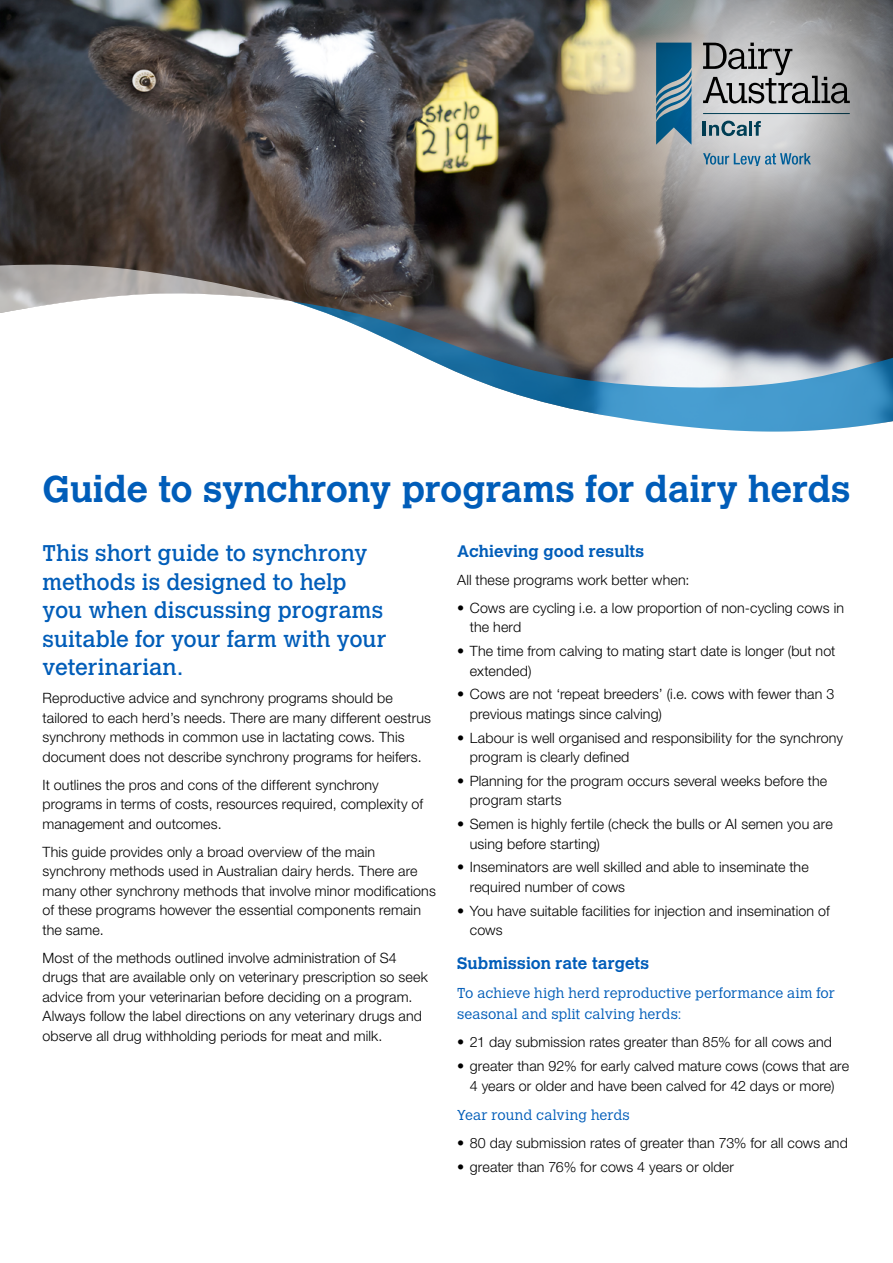
<style>
.page{position:relative;width:893px;height:1263px;background:#fff}
.page>*{position:absolute;margin:0;border:0;box-sizing:border-box;transform-origin:0 0}
.t1{font:700 36.9px "Calvert MT Std";letter-spacing:-.005em;color:#005db9}
.t2{font:22.5px/28.5px "Calvert MT Std";color:#005db9}
.t3{font:700 16.5px "Calvert MT Std";letter-spacing:.005em;color:#005db9}
.t4{font:300 14.25px/19.5px "Helvetica Neue LT Std";letter-spacing:.01em;color:#000}
.t5{font:300 14.25px/21px "Calvert MT Std";letter-spacing:.005em;color:#005db9}
</style>
<div class="page">
<img style="left:0;top:0;width:438px;height:301px">
<svg style="left:291px;top:301px;width:602px;height:131px"></svg>
<svg style="left:0;top:264px;width:291px;height:49px"></svg>
<svg style="left:438px;top:0;width:455px;height:312px"></svg>
<svg style="left:656px;top:43px;width:35px;height:102px"></svg>
<svg style="left:703px;top:43px;width:147px;height:61px"></svg>
<hr style="left:703px;top:113px;width:147px;height:1px;background:#004a64">
<svg style="left:703px;top:153px;width:108px;height:13px"></svg>
<hr style="left:703px;top:121px;width:3px;height:15px;background:#004a64">
<svg style="left:709px;top:121px;width:38px;height:15px"></svg>
<hr style="left:749px;top:121px;width:3px;height:15px;background:#004a64">
<svg style="left:754px;top:121px;width:7px;height:15px"></svg>
<p class="t1" style="left:43px;top:465px;width:809px">Guide to synchrony programs for dairy herds</p>
<p class="t2" style="left:43px;top:539px;width:345px">This short guide to synchrony methods is designed to help you when discussing programs suitable for your farm with your veterinarian.</p>
<p class="t4" style="left:43px;top:688px;width:390px">Reproductive advice and synchrony programs should be tailored to each herd’s needs. There are many different oestrus synchrony methods in common use in lactating cows. This document does not describe synchrony programs for heifers.</p>
<p class="t4" style="left:43px;top:775px;width:382px">It outlines the pros and cons of the different synchrony programs in terms of costs, resources required, complexity of management and outcomes.</p>
<p class="t4" style="left:43px;top:842px;width:395px">This guide provides only a broad overview of the main synchrony methods used in Australian dairy herds. There are many other synchrony methods that involve minor modifications of these programs however the essential components remain the same.</p>
<p class="t4" style="left:43px;top:948px;width:387px">Most of the methods outlined involve administration of S4 drugs that are available only on veterinary prescription so seek advice from your veterinarian before deciding on a program.<br>Always follow the label directions on any veterinary drugs and observe all drug withholding periods for meat and milk.</p>
<p class="t3" style="left:457px;top:540px;width:188px">Achieving good results</p>
<p class="t4" style="left:457px;top:570px;width:234px">All these programs work better when:</p>
<p class="t4" style="left:470px;top:598px;width:376px;text-indent:-13px">• Cows are cycling i.e. a low proportion of non-cycling cows in the herd</p>
<p class="t4" style="left:470px;top:641px;width:367px;text-indent:-13px">• The time from calving to mating start date is longer (but not extended)</p>
<p class="t4" style="left:470px;top:684px;width:366px;text-indent:-13px">• Cows are not ‘repeat breeders’ (i.e. cows with fewer than 3 previous matings since calving)</p>
<p class="t4" style="left:470px;top:727px;width:375px;text-indent:-13px">• Labour is well organised and responsibility for the synchrony program is clearly defined</p>
<p class="t4" style="left:470px;top:771px;width:359px;text-indent:-13px">• Planning for the program occurs several weeks before the program starts</p>
<p class="t4" style="left:470px;top:814px;width:364px;text-indent:-13px">• Semen is highly fertile (check the bulls or AI semen you are using before starting)</p>
<p class="t4" style="left:470px;top:857px;width:340px;text-indent:-13px">• Inseminators are well skilled and able to inseminate the required number of cows</p>
<p class="t4" style="left:470px;top:900px;width:361px;text-indent:-13px">• You have suitable facilities for injection and insemination of cows</p>
<p class="t3" style="left:457px;top:952px;width:193px">Submission rate targets</p>
<p class="t5" style="left:457px;top:983px;width:379px">To achieve high herd reproductive performance aim for seasonal and split calving herds:</p>
<p class="t4" style="left:457px;top:1032px;width:376px">• 21 day submission rates greater than 85% for all cows and</p>
<p class="t4" style="left:457px;top:1056px;width:393px;text-align:center">• greater than 92% for early calved mature cows (cows that are<br>4 years or older and have been calved for 42 days or more)</p>
<p class="t5" style="left:457px;top:1105px;width:174px">Year round calving herds</p>
<p class="t4" style="left:457px;top:1133px;width:392px">• 80 day submission rates of greater than 73% for all cows and</p>
<p class="t4" style="left:457px;top:1157px;width:278px">• greater than 76% for cows 4 years or older</p>
</div>
